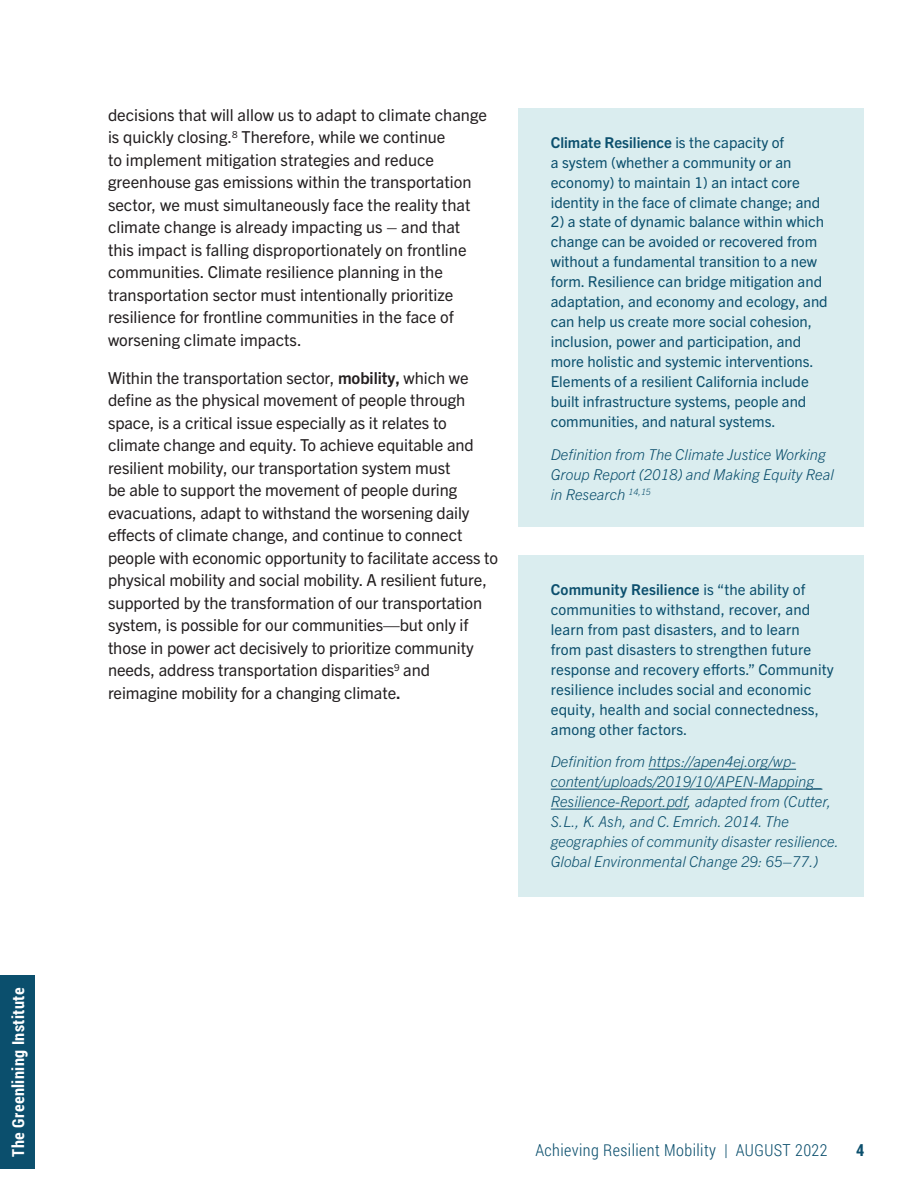
<style>
.page{position:relative;width:918px;height:1188px;background:#fff}
.page>*{position:absolute;margin:0;border:0;box-sizing:border-box;transform-origin:0 0}
.body{font:16.5px/22.5px "Trade Gothic Next LT Pro";letter-spacing:-.005em;color:#231f20}
.t1{font:300 16.5px "Roboto Condensed";letter-spacing:.025em;color:#0b4f6d}
.t2{font:700 16.5px "Roboto Condensed";letter-spacing:.025em;color:#fff}
.t3{font:700 16.5px "Roboto Condensed";color:#0b4f6d}
.box_body{font:15px/20px "Trade Gothic Next LT Pro";color:#0b4f6d}
.box_body-2{font:italic 300 15px/20px "Trade Gothic Next LT Pro";color:#0b4f6d}
.s1{font-weight:700}
</style>
<div class="page">
<div style="left:0;top:975px;width:34px;height:194px;background:#0b4f6d"></div>
<div style="left:518px;top:108px;width:346px;height:418px;background:#daedef"></div>
<div style="left:518px;top:555px;width:346px;height:342px;background:#daedef"></div>
<hr style="left:648px;top:769px;width:148px;height:1px;background:#0b4f6d">
<hr style="left:551px;top:789px;width:271px;height:1px;background:#0b4f6d">
<hr style="left:551px;top:809px;width:137px;height:1px;background:#0b4f6d">
<p class="t2" style="left:7px;top:1157px;width:171px;rotate:-90deg">The Greenlining Institute</p>
<p class="body" style="left:108px;top:102px;width:381px">decisions that will allow us to adapt to climate change is quickly closing.<sup>8</sup> Therefore, while we continue<br>to implement mitigation strategies and reduce greenhouse gas emissions within the transportation sector, we must simultaneously face the reality that climate change is already impacting us – and that this impact is falling disproportionately on frontline communities. Climate resilience planning in the transportation sector must intentionally prioritize resilience for frontline communities in the face of worsening climate impacts.</p>
<p class="body" style="left:108px;top:366px;width:392px">Within the transportation sector, <span class="s1">mobility,</span> which we define as the physical movement of people through space, is a critical issue especially as it relates to climate change and equity. To achieve equitable and resilient mobility, our transportation system must<br>be able to support the movement of people during evacuations, adapt to withstand the worsening daily effects of climate change, and continue to connect people with economic opportunity to facilitate access to physical mobility and social mobility. A resilient future, supported by the transformation of our transportation system, is possible for our communities—but only if those in power act decisively to prioritize community needs, address transportation disparities<sup>9</sup> and reimagine mobility for a changing climate<span class="s1">.</span></p>
<p class="box_body" style="left:551px;top:131px;width:271px"><span class="s1">Climate Resilience</span> is the capacity of<br>a system (whether a community or an economy) to maintain 1) an intact core identity in the face of climate change; and</p>
<p class="box_body" style="left:551px;top:211px;width:278px">2) a state of dynamic balance within which change can be avoided or recovered from without a fundamental transition to a new form. Resilience can bridge mitigation and adaptation, and economy and ecology, and can help us create more social cohesion, inclusion, power and participation, and more holistic and systemic interventions.<br>Elements of a resilient California include built infrastructure systems, people and communities, and natural systems.</p>
<p class="box_body-2" style="left:551px;top:443px;width:285px">Definition from The Climate Justice Working<br>Group Report (2018) and Making Equity Real in Research <sup>14,15</sup></p>
<p class="box_body" style="left:551px;top:578px;width:284px"><span class="s1">Community Resilience</span> is “the ability of communities to withstand, recover, and learn from past disasters, and to learn from past disasters to strengthen future response and recovery efforts.” Community resilience includes social and economic equity, health and social connectedness, among other factors.</p>
<p class="box_body-2" style="left:551px;top:751px;width:290px">Definition from https://apen4ej.org/wp&shy;content/uploads/2019/10/APEN-Mapping_ Resilience-Report.pdf, adapted from (Cutter, S.L., K. Ash, and C. Emrich. 2014. The geographies of community disaster resilience.<br>Global Environmental Change 29: 65–77.)</p>
<p class="t1" style="left:535px;top:1139px;width:294px">Achieving Resilient Mobility | AUGUST 2022</p>
<p class="t3" style="left:856px;top:1139px;width:10px">4</p>
</div>
